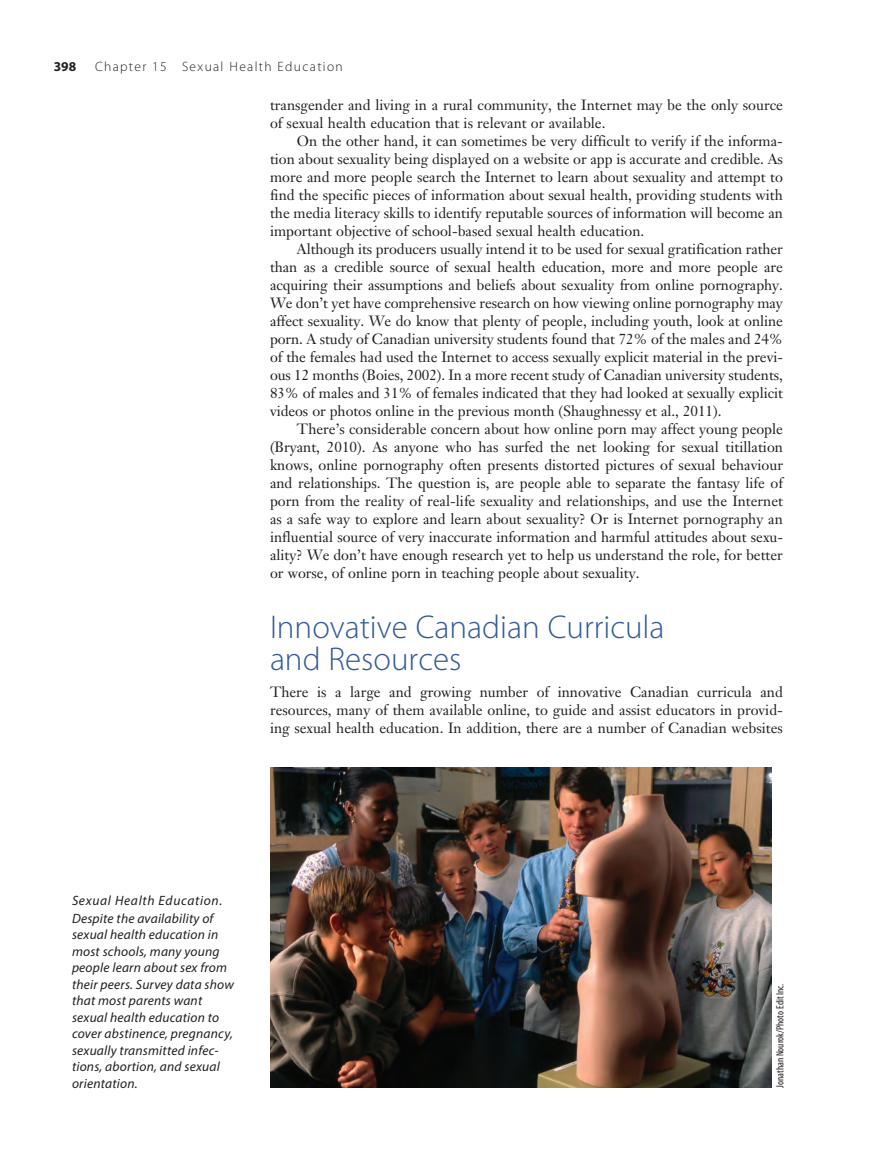
<style>
.page{position:relative;width:891px;height:1175px;background:#fff}
.page>*{position:absolute;margin:0;border:0;box-sizing:border-box;transform-origin:0 0}
.t1{font:300 33px/32.2px "Myriad Pro";color:#345a98}
.t2{font:14.7px/18px "Janson Text LT Std";color:#231f20;text-align:justify}
.t3{font:italic 13.5px/16.5px "Myriad Pro";letter-spacing:.015em;color:#231f20}
.t4{font:300 13.5px "Myriad Pro";letter-spacing:.1em;color:#231f20}
.t5{font:700 13.5px "Myriad Pro";color:#231f20}
.t6{font:condensed 10.5px "Myriad Pro";color:#231f20}
</style>
<div class="page">
<img style="left:270px;top:767px;width:501px;height:320px">
<p class="t5" style="left:54px;top:58px;width:24px">398</p>
<p class="t4" style="left:95px;top:58px;width:249px">Chapter 15 Sexual Health Education</p>
<p class="t2" style="left:270px;top:96px;width:514px">transgender and living in a rural community, the Internet may be the only source of sexual health education that is relevant or available.</p>
<p class="t2" style="left:270px;top:132px;width:515px;text-indent:27px">On the other hand, it can sometimes be very difficult to verify if the informa&shy;tion about sexuality being displayed on a website or app is accurate and credible. As more and more people search the Internet to learn about sexuality and attempt to find the specific pieces of information about sexual health, providing students with the media literacy skills to identify reputable sources of information will become an important objective of school-based sexual health education.</p>
<p class="t2" style="left:270px;top:240px;width:515px;text-indent:27px">Although its producers usually intend it to be used for sexual gratification rather than as a credible source of sexual health education, more and more people are acquiring their assumptions and beliefs about sexuality from online pornography.<br>We don’t yet have comprehensive research on how viewing online pornography may affect sexuality. We do know that plenty of people, including youth, look at online porn. A study of Canadian university students found that 72% of the males and 24% of the females had used the Internet to access sexually explicit material in the previ&shy;ous 12 months (Boies, 2002). In a more recent study of Canadian university students, 83% of males and 31% of females indicated that they had looked at sexually explicit videos or photos online in the previous month (Shaughnessy et al., 2011).</p>
<p class="t2" style="left:270px;top:420px;width:515px;text-indent:27px">There’s considerable concern about how online porn may affect young people (Bryant, 2010). As anyone who has surfed the net looking for sexual titillation knows, online pornography often presents distorted pictures of sexual behaviour and relationships. The question is, are people able to separate the fantasy life of porn from the reality of real-life sexuality and relationships, and use the Internet as a safe way to explore and learn about sexuality? Or is Internet pornography an influential source of very inaccurate information and harmful attitudes about sexu&shy;ality? We don’t have enough research yet to help us understand the role, for better or worse, of online porn in teaching people about sexuality.</p>
<h1 class="t1" style="left:270px;top:610px;width:396px">Innovative Canadian Curricula and Resources</h1>
<p class="t2" style="left:270px;top:682px;width:515px">There is a large and growing number of innovative Canadian curricula and resources, many of them available online, to guide and assist educators in provid&shy;ing sexual health education. In addition, there are a number of Canadian websites</p>
<p class="t3" style="left:72px;top:891px;width:152px;line-height:18px">Sexual Health Education.<br>Despite the availability of</p>
<p class="t3" style="left:72px;top:926px;width:163px">sexual health education in most schools, many young people learn about sex from their peers. Survey data show that most parents want sexual health education to cover abstinence, pregnancy, sexually transmitted infec&shy;tions, abortion, and sexual orientation.</p>
<p class="t6" style="left:774px;top:1088px;width:106px;rotate:-90deg">Jonathan Nourok/Photo Edit Inc.</p>
</div>
